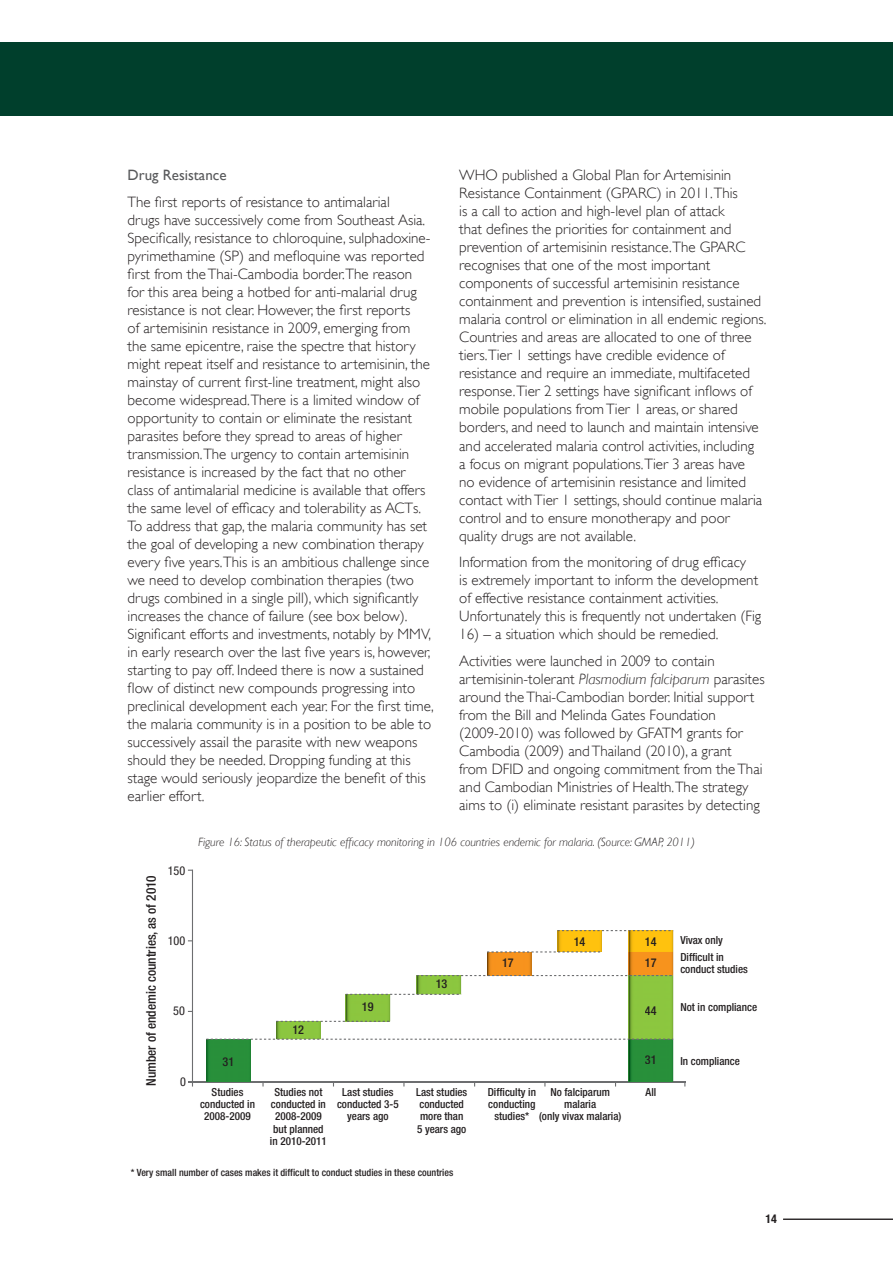
<style>
.page{position:relative;width:893px;height:1263px;background:#fff}
.page>*{position:absolute;margin:0;border:0;box-sizing:border-box;transform-origin:0 0}
.t1{font:300 15px/18px "Gill Sans";color:#231f20}
.t2{font:15px "Gill Sans";color:#58595b}
.t3{font:500 condensed 13.35px "Helvetica Neue";color:#231f20}
.t4{font:500 condensed 12.15px/21.6px "Helvetica Neue";color:#231f20}
.t5{font:condensed 12.15px "Helvetica Neue";color:#231f20}
.t6{font:italic 300 12px "Gill Sans";color:#231f20}
.t7{font:700 condensed 12px "Helvetica Neue";color:#231f20}
.t8{font:500 condensed 11.1px/12.1px "Helvetica Neue";color:#231f20;text-align:center}
.t9{font:500 condensed 10.05px "Helvetica Neue";color:#231f20}
.s1{font-style:italic}
</style>
<div class="page">
<hr style="left:783px;top:1219px;width:110px;height:1px;background:#231f20">
<div style="left:0;top:43px;width:893px;height:73px;background:#003f2c"></div>
<hr style="left:192px;top:870px;width:1px;height:216px;background:#6d6e70">
<hr style="left:188px;top:1081px;width:497px;height:1px;background:#6d6e70">
<svg style="left:251px;top:1039px;width:378px;height:1px"></svg>
<svg style="left:602px;top:930px;width:72px;height:1px"></svg>
<img style="left:206px;top:1039px;width:45px;height:42px">
<svg style="left:223px;top:1058px;width:9px;height:8px"></svg>
<img style="left:276px;top:1033px;width:45px;height:6px">
<img style="left:277px;top:1039px;width:42px;height:1px">
<svg style="left:276px;top:1021px;width:70px;height:12px"></svg>
<img style="left:346px;top:995px;width:44px;height:27px">
<svg style="left:363px;top:1002px;width:10px;height:9px"></svg>
<svg style="left:346px;top:975px;width:283px;height:20px"></svg>
<img style="left:487px;top:952px;width:44px;height:24px">
<svg style="left:503px;top:959px;width:10px;height:8px"></svg>
<img style="left:557px;top:930px;width:45px;height:22px">
<svg style="left:487px;top:937px;width:113px;height:15px"></svg>
<img style="left:629px;top:930px;width:44px;height:151px">
<img style="left:629px;top:1039px;width:44px;height:1px">
<svg style="left:646px;top:937px;width:10px;height:9px"></svg>
<svg style="left:646px;top:959px;width:10px;height:8px"></svg>
<svg style="left:645px;top:1006px;width:11px;height:9px"></svg>
<svg style="left:645px;top:1055px;width:10px;height:9px"></svg>
<p class="t2" style="left:128px;top:167px;width:101px">Drug Resistance</p>
<p class="t1" style="left:128px;top:193px;width:308px">The first reports of resistance to antimalarial<br>drugs have successively come from Southeast Asia.<br>Specifically, resistance to chloroquine, sulphadoxine&shy;pyrimethamine (SP) and mefloquine was reported first from the Thai-Cambodia border.The reason<br>for this area being a hotbed for anti-malarial drug resistance is not clear. However, the first reports<br>of artemisinin resistance in 2009, emerging from<br>the same epicentre, raise the spectre that history might repeat itself and resistance to artemisinin, the mainstay of current first-line treatment, might also become widespread.There is a limited window of opportunity to contain or eliminate the resistant parasites before they spread to areas of higher transmission.The urgency to contain artemisinin resistance is increased by the fact that no other class of antimalarial medicine is available that offers the same level of efficacy and tolerability as ACTs.<br>To address that gap, the malaria community has set the goal of developing a new combination therapy every five years.This is an ambitious challenge since we need to develop combination therapies (two drugs combined in a single pill), which significantly increases the chance of failure (see box below).<br>Significant efforts and investments, notably by MMV, in early research over the last five years is, however, starting to pay off. Indeed there is now a sustained flow of distinct new compounds progressing into preclinical development each year. For the first time, the malaria community is in a position to be able to successively assail the parasite with new weapons should they be needed. Dropping funding at this stage would seriously jeopardize the benefit of this earlier effort.</p>
<p class="t1" style="left:459px;top:167px;width:309px">WHO published a Global Plan for Artemisinin Resistance Containment (GPARC) in 2011.This<br>is a call to action and high-level plan of attack<br>that defines the priorities for containment and prevention of artemisinin resistance.The GPARC recognises that one of the most important components of successful artemisinin resistance containment and prevention is intensified, sustained malaria control or elimination in all endemic regions.<br>Countries and areas are allocated to one of three tiers.Tier 1 settings have credible evidence of resistance and require an immediate, multifaceted response.Tier 2 settings have significant inflows of mobile populations from Tier 1 areas, or shared borders, and need to launch and maintain intensive and accelerated malaria control activities, including<br>a focus on migrant populations.Tier 3 areas have<br>no evidence of artemisinin resistance and limited contact with Tier 1 settings, should continue malaria control and to ensure monotherapy and poor quality drugs are not available.</p>
<p class="t1" style="left:459px;top:553px;width:304px">Information from the monitoring of drug efficacy<br>is extremely important to inform the development of effective resistance containment activities.<br>Unfortunately this is frequently not undertaken (Fig</p>
<p class="t1" style="left:459px;top:621px;width:261px;line-height:26.5px">16) – a situation which should be remedied.<br>Activities were launched in 2009 to contain</p>
<p class="t1" style="left:459px;top:670px;width:307px">artemisinin-tolerant <span class="s1">Plasmodium falciparum</span> parasites around the Thai-Cambodian border. Initial support from the Bill and Melinda Gates Foundation (2009-2010) was followed by GFATM grants for Cambodia (2009) and Thailand (2010), a grant<br>from DFID and ongoing commitment from the Thai and Cambodian Ministries of Health.The strategy aims to (i) eliminate resistant parasites by detecting</p>
<p class="t3" style="left:146px;top:1086px;width:212px;rotate:-90deg">Number of endemic countries, as of 2010</p>
<p class="t5" style="left:168px;top:866px;width:19px">150</p>
<p class="t5" style="left:168px;top:936px;width:19px">100</p>
<p class="t5" style="left:173px;top:1006px;width:13px">50</p>
<p class="t5" style="left:180px;top:1078px;width:7px">0</p>
<p class="t6" style="left:198px;top:835px;width:498px">Figure 16: Status of therapeutic efficacy monitoring in 106 countries endemic for malaria. (Source: GMAP, 2011)</p>
<p class="t4" style="left:223px;top:1052px;width:13px">31</p>
<p class="t4" style="left:292px;top:1019px;width:13px">12</p>
<p class="t4" style="left:362px;top:997px;width:13px">19</p>
<p class="t4" style="left:436px;top:974px;width:13px">13</p>
<p class="t4" style="left:502px;top:953px;width:13px">17</p>
<p class="t4" style="left:574px;top:931px;width:13px">14</p>
<p class="t4" style="left:645px;top:931px;width:13px">14<br>17</p>
<p class="t4" style="left:645px;top:1001px;width:13px">44</p>
<p class="t4" style="left:645px;top:1050px;width:13px">31</p>
<p class="t8" style="left:200px;top:1087px;width:56px">Studies conducted in<br>2008-2009</p>
<p class="t8" style="left:270px;top:1087px;width:58px">Studies not conducted in<br>2008-2009 but planned in 2010-2011</p>
<p class="t8" style="left:337px;top:1087px;width:63px">Last studies conducted 3-5 years ago</p>
<p class="t8" style="left:416px;top:1087px;width:53px;text-align:left">Last studies conducted more than<br>5 years ago</p>
<p class="t8" style="left:488px;top:1087px;width:50px">Difficulty in conducting studies*</p>
<p class="t8" style="left:539px;top:1087px;width:84px">No falciparum malaria<br>(only vivax malaria)</p>
<p class="t8" style="left:646px;top:1087px;width:12px">All</p>
<p class="t8" style="left:680px;top:933px;width:45px;line-height:16.6px;text-align:left">Vivax only<br>Difficult in</p>
<p class="t8" style="left:680px;top:964px;width:69px">conduct studies</p>
<p class="t8" style="left:680px;top:1002px;width:78px">Not in compliance</p>
<p class="t8" style="left:680px;top:1056px;width:61px">In compliance</p>
<p class="t9" style="left:131px;top:1168px;width:324px">* Very small number of cases makes it difficult to conduct studies in these countries</p>
<p class="t7" style="left:765px;top:1214px;width:13px">14</p>
</div>
